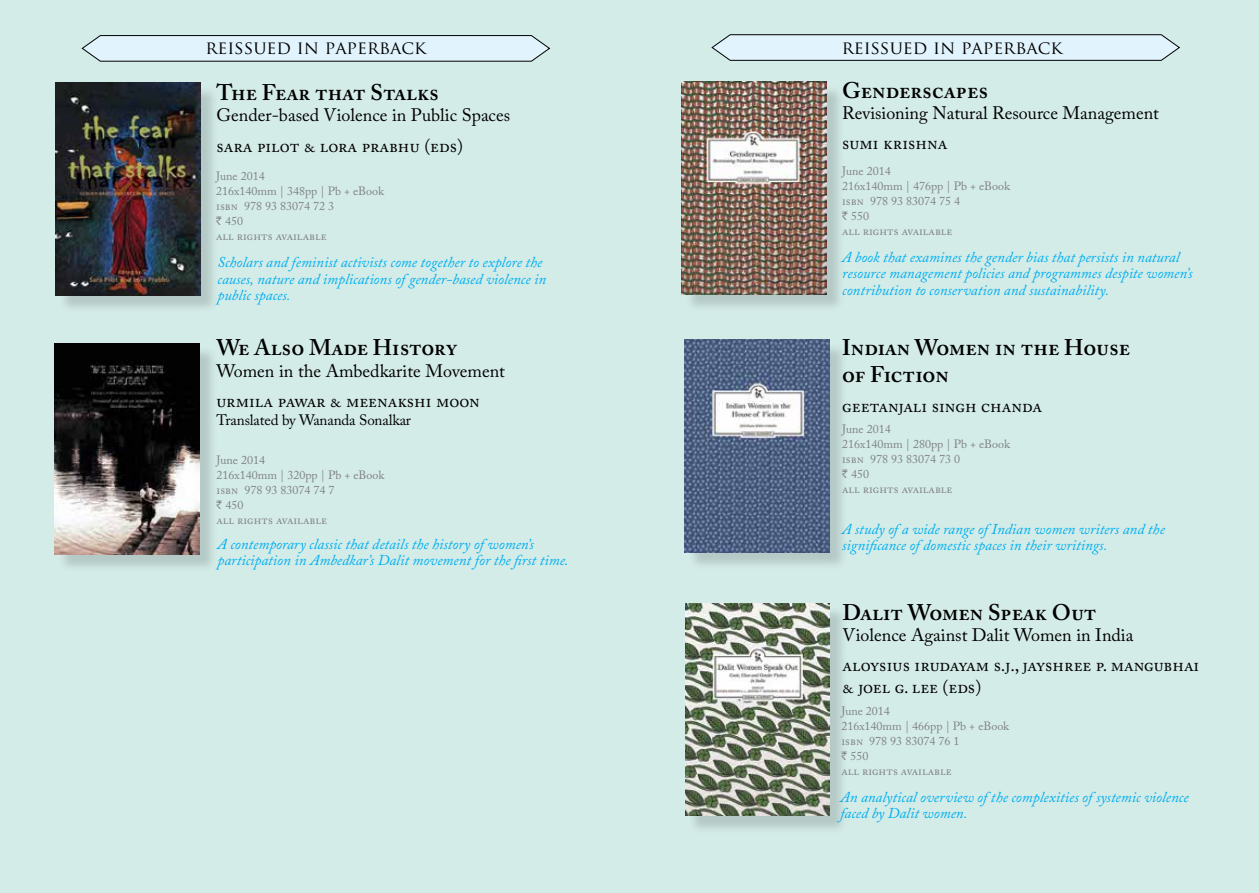
<style>
.page{position:relative;width:1259px;height:893px;background:#d4ece8}
.page>*{position:absolute;margin:0;border:0;box-sizing:border-box;transform-origin:0 0}
.t1{font:600 22.5px/27px "Adobe Caslon Pro";color:#000}
.t2{font:18px/30.2px "Adobe Caslon Pro";color:#000}
.t3{font:18px "Trajan Pro";color:#000}
.t4{font:italic 15px/16.5px "Adobe Caslon Pro";color:#00aeef}
.t5{font:15px "Adobe Caslon Pro";letter-spacing:-.035em;color:#000}
.t6{font:12px/15px "Adobe Caslon Pro";color:#808285}
.s1{font-family:"Rupee"}
</style>
<div class="page">
<svg style="left:81px;top:35px;width:470px;height:27px"></svg>
<div style="left:58px;top:85px;width:161px;height:229px;background:#000;opacity:.15"></div>
<img style="left:56px;top:83px;width:144px;height:212px">
<div style="left:57px;top:345px;width:161px;height:228px;background:#000;opacity:.15"></div>
<img style="left:55px;top:343px;width:144px;height:211px">
<div style="left:687px;top:605px;width:161px;height:229px;background:#000;opacity:.15"></div>
<img style="left:685px;top:603px;width:144px;height:213px">
<div style="left:684px;top:84px;width:161px;height:229px;background:#000;opacity:.15"></div>
<img style="left:682px;top:82px;width:144px;height:213px">
<div style="left:687px;top:342px;width:161px;height:229px;background:#000;opacity:.15"></div>
<img style="left:684px;top:340px;width:145px;height:212px">
<svg style="left:711px;top:34px;width:469px;height:27px"></svg>
<p class="t3" style="left:205px;top:36px;width:222px">REISSUED IN PAPERBACK</p>
<h1 class="t1" style="left:216px;top:79px;width:224px">The Fear that Stalks</h1>
<p class="t2" style="left:216px;top:100px;width:295px">Gender-based Violence in Public Spaces sara pilot &amp; lora prabhu (eds)</p>
<p class="t6" style="left:216px;top:168px;width:170px">June 2014<br>216x140mm | 348pp | Pb + eBook isbn 978 93 83074 72 3<br><span class="s1">S</span> 450<br>all rights available</p>
<p class="t4" style="left:218px;top:254px;width:330px">Scholars and feminist activists come together to explore the causes, nature and implications of gender-based violence in public spaces.</p>
<h1 class="t1" style="left:216px;top:334px;width:242px">We Also Made History</h1>
<p class="t2" style="left:216px;top:356px;width:290px">Women in the Ambedkarite Movement urmila pawar &amp; meenakshi moon</p>
<p class="t5" style="left:216px;top:411px;width:196px">Translated by Wananda Sonalkar</p>
<p class="t6" style="left:216px;top:453px;width:170px">June 2014<br>216x140mm | 320pp | Pb + eBook isbn 978 93 83074 74 7<br><span class="s1">S</span> 450<br>all rights available</p>
<p class="t4" style="left:218px;top:535px;width:352px">A contemporary classic that details the history of women’s participation in Ambedkar’s Dalit movement for the first time.</p>
<p class="t3" style="left:842px;top:36px;width:222px">REISSUED IN PAPERBACK</p>
<h1 class="t1" style="left:842px;top:76px;width:148px">Genderscapes</h1>
<p class="t2" style="left:842px;top:98px;width:318px">Revisioning Natural Resource Management sumi krishna</p>
<p class="t6" style="left:842px;top:163px;width:170px">June 2014<br>216x140mm | 476pp | Pb + eBook isbn 978 93 83074 75 4<br><span class="s1">S</span> 550<br>all rights available</p>
<p class="t4" style="left:842px;top:248px;width:352px">A book that examines the gender bias that persists in natural resource management policies and programmes despite women’s contribution to conservation and sustainability.</p>
<h1 class="t1" style="left:842px;top:334px;width:289px">Indian Women in the House of Fiction</h1>
<p class="t2" style="left:842px;top:391px;width:201px">geetanjali singh chanda</p>
<p class="t6" style="left:842px;top:421px;width:170px">June 2014<br>216x140mm | 280pp | Pb + eBook isbn 978 93 83074 73 0<br><span class="s1">S</span> 450<br>all rights available</p>
<p class="t4" style="left:842px;top:520px;width:324px">A study of a wide range of Indian women writers and the significance of domestic spaces in their writings.</p>
<h1 class="t1" style="left:842px;top:598px;width:255px">Dalit Women Speak Out</h1>
<p class="t2" style="left:842px;top:620px;width:358px">Violence Against Dalit Women in India aloysius irudayam s.j., jayshree p. mangubhai</p>
<p class="t2" style="left:842px;top:672px;width:140px">&amp; joel g. lee (eds)</p>
<p class="t6" style="left:841px;top:703px;width:170px">June 2014<br>216x140mm | 466pp | Pb + eBook isbn 978 93 83074 76 1<br><span class="s1">S</span> 550<br>all rights available</p>
<p class="t4" style="left:840px;top:788px;width:350px">An analytical overview of the complexities of systemic violence faced by Dalit women.</p>
</div>
